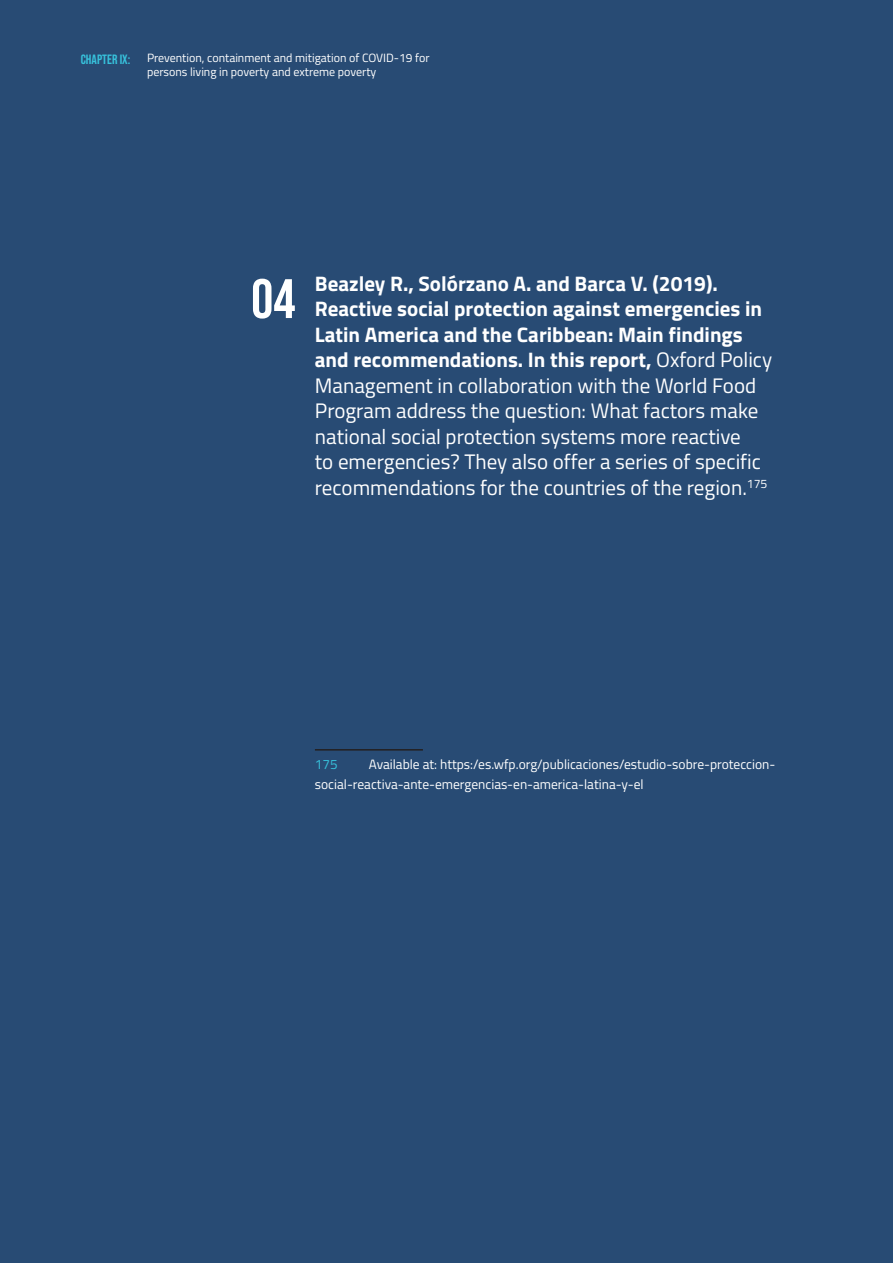
<style>
.page{position:relative;width:893px;height:1263px;background:#284b74}
.page>*{position:absolute;margin:0;border:0;box-sizing:border-box;transform-origin:0 0}
._37_Contents_black_B{font:55.5px "Bebas Neue";color:#fff}
.Lecturas_recomendada{font:21px/25.5px "Titillium Web";color:#fff}
.Footnote_sytle{font:13.5px/19.5px "Titillium Web";color:#fff}
.Header_1{font:13.5px "Bebas Neue";color:#37c2dc}
.Footnote_sytle-2{font:13.5px "Titillium Web";color:#37c2dc}
.Header_2{font:12px/13.5px "Titillium Web";color:#fff}
.s1{font-weight:700}
</style>
<div class="page">
<hr style="left:315px;top:749px;width:108px;height:1px;background:#231f20">
<p class="Header_1" style="left:81px;top:52px;width:51px">CHAPTER IX:</p>
<p class="Header_2" style="left:147px;top:51px;width:284px">Prevention, containment and mitigation of COVID-19 for persons living in poverty and extreme poverty</p>
<p class="_37_Contents_black_B" style="left:251px;top:267px;width:46px">04</p>
<p class="Lecturas_recomendada" style="left:315px;top:270px;width:459px"><span class="s1">Beazley R., Solórzano A. and Barca V. (2019).<br>Reactive social protection against emergencies in Latin America and the Caribbean: Main findings and recommendations. In this report,</span> Oxford Policy Management in collaboration with the World Food Program address the question: What factors make national social protection systems more reactive<br>to emergencies? They also offer a series of specific recommendations for the countries of the region.<sup>175</sup></p>
<p class="Footnote_sytle" style="left:315px;top:754px;width:462px;text-indent:54px">Available at: https:/es.wfp.org/publicaciones/estudio-sobre-proteccion&shy;social-reactiva-ante-emergencias-en-america-latina-y-el</p>
<p class="Footnote_sytle-2" style="left:315px;top:755px;width:24px">175</p>
</div>
